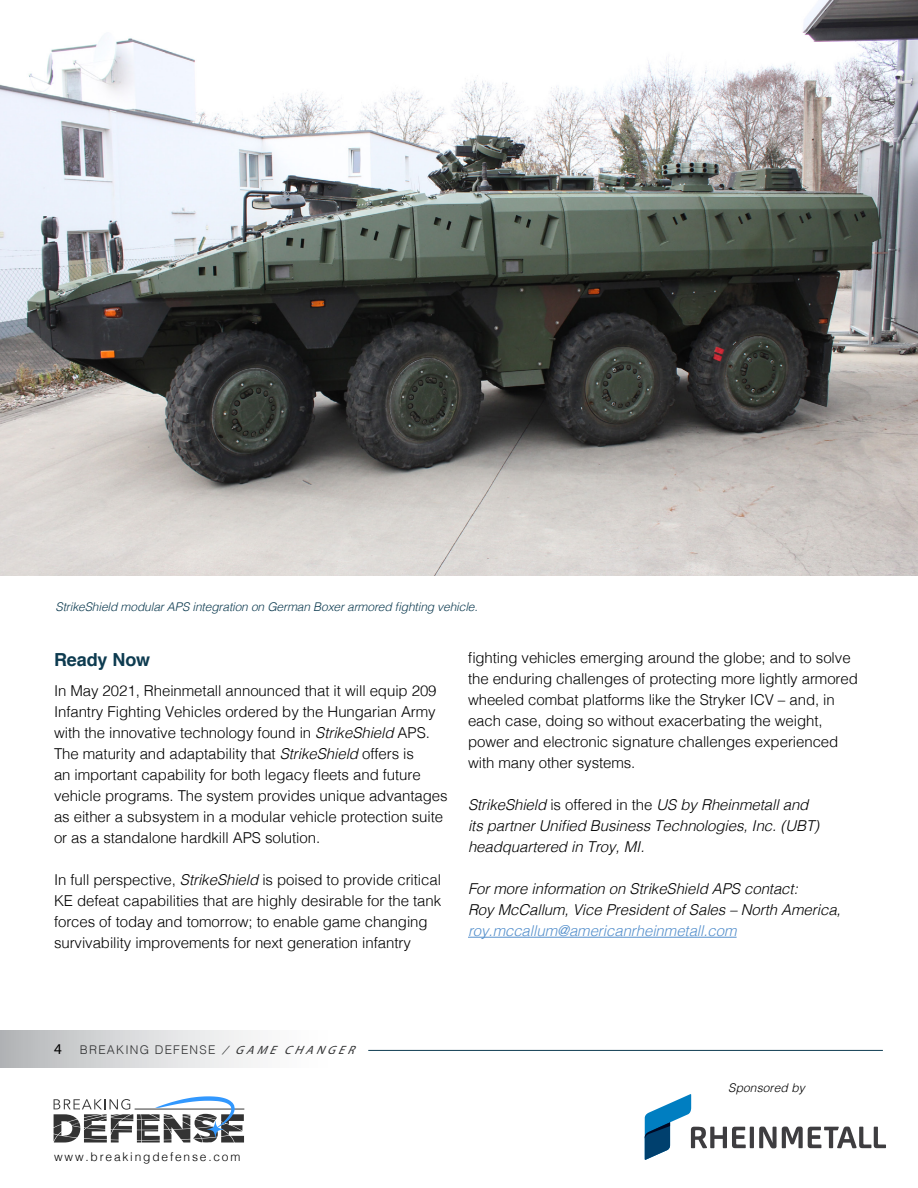
<style>
.page{position:relative;width:918px;height:1188px;background:#fff}
.page>*{position:absolute;margin:0;border:0;box-sizing:border-box;transform-origin:0 0}
.t1{font:700 18px "Helvetica";letter-spacing:-.005em;color:#0d3b50}
.t2{font:300 15px/21px "Helvetica";letter-spacing:-.005em;color:#000}
.t3{font:italic 300 15px/21px "Helvetica";letter-spacing:-.005em;color:#000}
.t4{font:italic 300 15px "Helvetica";letter-spacing:-.005em;color:#5590cc}
.t5{font:15px "Myriad Pro";color:#000}
.t6{font:italic 300 12px "Helvetica";letter-spacing:-.01em;color:#0d3b50}
.t7{font:300 12px "Helvetica";letter-spacing:.1em;color:#313233}
.t8{font:300 12px "Helvetica";letter-spacing:.15em;color:#000}
.t9{font:italic 300 12px "Helvetica";letter-spacing:.01em;color:#000}
.s1{font-style:italic}
.s2{font-style:normal}
.s3{font-family:"Myriad Pro";font-weight:400;font-style:italic}
</style>
<div class="page">
<hr style="left:468px;top:937px;width:269px;height:1px;background:#5590cc">
<svg style="left:54px;top:1096px;width:190px;height:47px"></svg>
<hr style="left:368px;top:1050px;width:515px;height:1px;background:#0d3b50">
<div style="left:0;top:1031px;width:345px;height:36px;background:linear-gradient(to right,#b8bbbd,#fff)"></div>
<svg style="left:645px;top:1094px;width:241px;height:66px"></svg>
<img style="left:0;top:0;width:918px;height:576px">
<p class="t6" style="left:56px;top:597px;width:424px">StrikeShield modular APS integration on German Boxer armored fighting vehicle.</p>
<p class="t1" style="left:54px;top:645px;width:98px">Ready Now</p>
<p class="t2" style="left:54px;top:679px;width:395px">In May 2021, Rheinmetall announced that it will equip 209<br>Infantry Fighting Vehicles ordered by the Hungarian Army with the innovative technology found in <span class="s1">StrikeShield</span> APS.<br>The maturity and adaptability that <span class="s1">StrikeShield</span> offers is<br>an important capability for both legacy fleets and future vehicle programs. The system provides unique advantages as either a subsystem in a modular vehicle protection suite or as a standalone hardkill APS solution.</p>
<p class="t2" style="left:54px;top:868px;width:389px">In full perspective, <span class="s1">StrikeShield</span> is poised to provide critical KE defeat capabilities that are highly desirable for the tank forces of today and tomorrow; to enable game changing survivability improvements for next generation infantry</p>
<p class="t2" style="left:468px;top:646px;width:392px">fighting vehicles emerging around the globe; and to solve the enduring challenges of protecting more lightly armored wheeled combat platforms like the Stryker ICV – and, in each case, doing so without exacerbating the weight, power and electronic signature challenges experienced with many other systems.</p>
<p class="t3" style="left:468px;top:793px;width:353px">StrikeShield <span class="s2">is offered in the</span> US by Rheinmetall and its partner Unified Business Technologies, Inc. (UBT) headquartered in Troy, MI.</p>
<p class="t3" style="left:468px;top:877px;width:374px">For more information on StrikeShield APS contact:<br>Roy McCallum, Vice President of Sales – North America,</p>
<p class="t4" style="left:468px;top:918px;width:270px">roy.mccallum@americanrheinmetall.com</p>
<p class="t5" style="left:54px;top:1039px;width:9px">4</p>
<p class="t7" style="left:80px;top:1039px;width:282px">BREAKING DEFENSE <span class="s3">/ GAME CHANGER</span></p>
<p class="t8" style="left:54px;top:1147px;width:188px">www.breakingdefense.com</p>
<p class="t9" style="left:728px;top:1077px;width:78px">Sponsored by</p>
</div>
